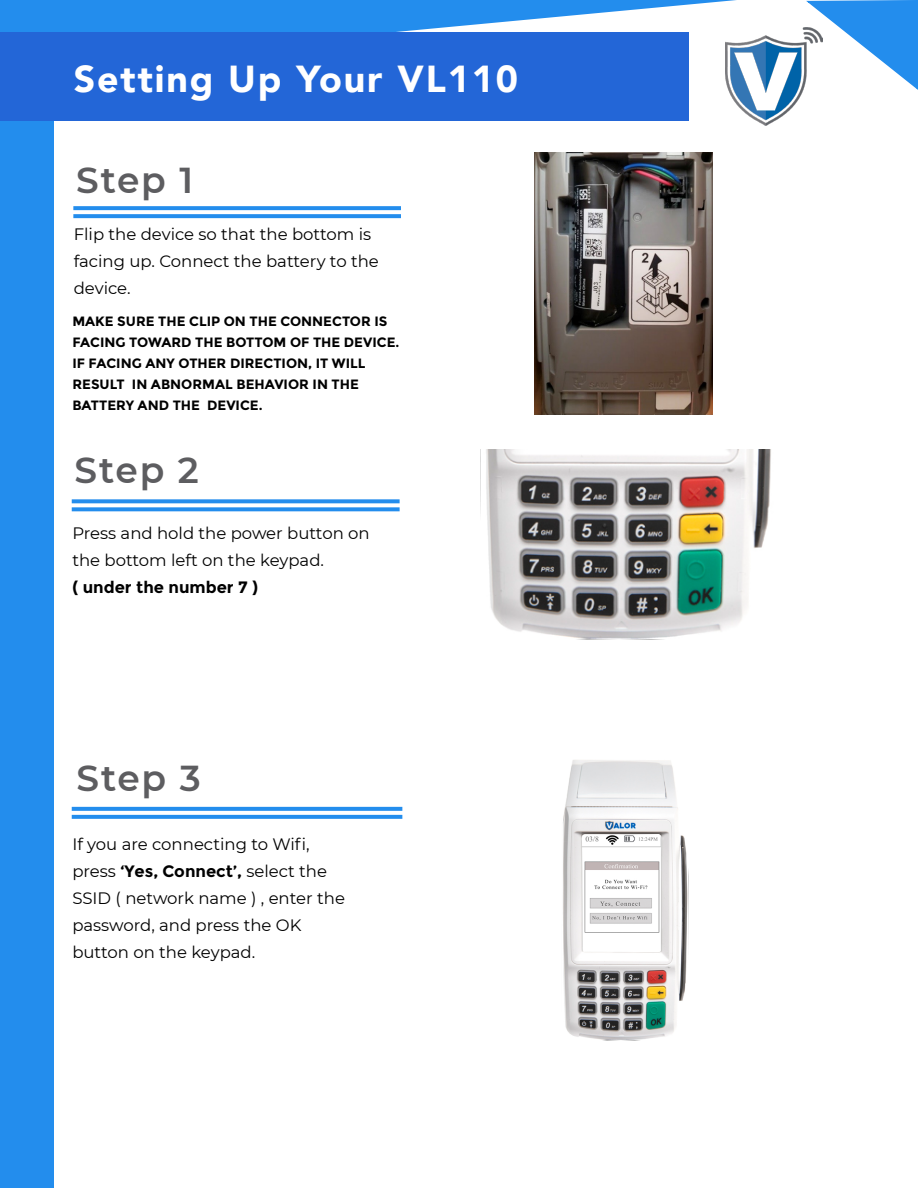
<style>
.page{position:relative;width:918px;height:1188px;background:#fff}
.page>*{position:absolute;margin:0;border:0;box-sizing:border-box;transform-origin:0 0}
.t1{font:900 37.5px "Avenir";letter-spacing:.05em;color:#fff}
.t2{font:600 36px "Montserrat";letter-spacing:.05em;color:#5d5d60}
.t3{font:16.5px/27px "Montserrat";color:#000}
.t4{font:700 16.5px "Montserrat";color:#000}
.t5{font:700 13.5px/21px "Montserrat";color:#000}
.s1{font-weight:700}
</style>
<div class="page">
<div style="left:0;top:0;width:54px;height:1188px;background:#238ded"></div>
<svg style="left:0;top:0;width:737px;height:69px;fill:#238ded"></svg>
<div style="left:0;top:32px;width:689px;height:89px;background:#2366d7"></div>
<svg style="left:806px;top:0;width:112px;height:90px"></svg>
<img style="left:726px;top:28px;width:96px;height:98px">
<svg style="left:75px;top:206px;width:324px;height:4px"></svg>
<svg style="left:75px;top:214px;width:324px;height:4px"></svg>
<svg style="left:74px;top:499px;width:324px;height:4px"></svg>
<svg style="left:74px;top:507px;width:324px;height:4px"></svg>
<svg style="left:74px;top:807px;width:326px;height:4px"></svg>
<svg style="left:74px;top:815px;width:326px;height:4px"></svg>
<img style="left:534px;top:153px;width:178px;height:262px">
<img style="left:480px;top:449px;width:291px;height:191px">
<img style="left:563px;top:760px;width:126px;height:281px">
<h1 class="t1" style="left:74px;top:46px;width:446px">Setting Up Your VL110</h1>
<h2 class="t2" style="left:76px;top:155px;width:119px">Step 1</h2>
<p class="t3" style="left:74px;top:220px;width:307px">Flip the device so that the bottom is facing up. Connect the battery to the device.</p>
<p class="t5" style="left:72px;top:311px;width:329px">MAKE SURE THE CLIP ON THE CONNECTOR IS FACING TOWARD THE BOTTOM OF THE DEVICE.<br>IF FACING ANY OTHER DIRECTION, IT WILL RESULT IN ABNORMAL BEHAVIOR IN THE BATTERY AND THE DEVICE.</p>
<h2 class="t2" style="left:75px;top:445px;width:126px">Step 2</h2>
<p class="t3" style="left:72px;top:519px;width:299px">Press and hold the power button on the bottom left on the keypad.</p>
<p class="t4" style="left:72px;top:577px;width:187px">( under the number 7 )</p>
<h2 class="t2" style="left:77px;top:753px;width:126px">Step 3</h2>
<p class="t3" style="left:72px;top:830px;width:274px">If you are connecting to Wifi, press <span class="s1">‘Yes, Connect’,</span> select the<br>SSID ( network name ) , enter the password, and press the OK button on the keypad.</p>
</div>
